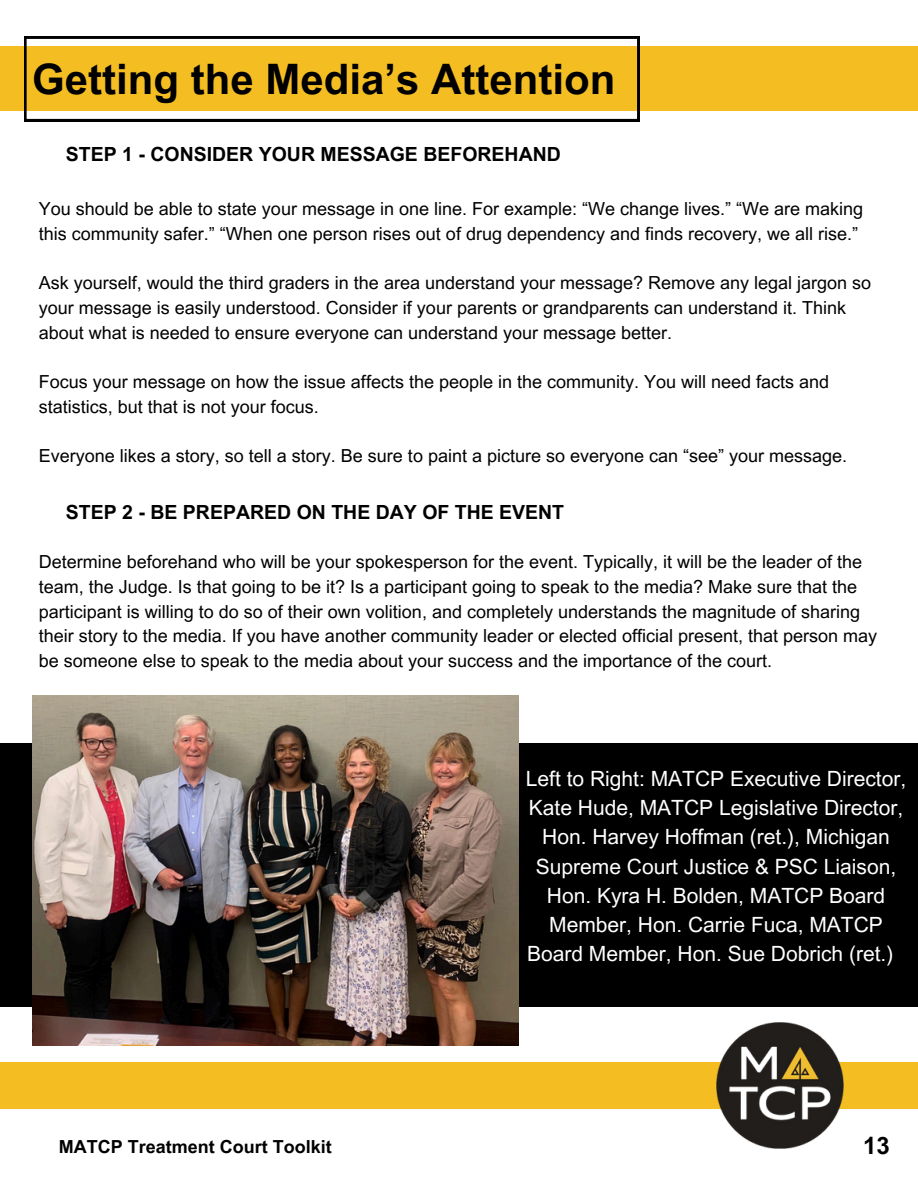
<style>
.page{position:relative;width:918px;height:1188px;background:#fff}
.page>*{position:absolute;margin:0;border:0;box-sizing:border-box;transform-origin:0 0}
.t1{font:700 42px "Arial MT Pro";color:#000}
.t2{font:700 24px "Arial MT Pro";color:#000}
.t3{font:21px/29.2px "Arial MT Pro";color:#fff;text-align:center}
.t4{font:700 19.5px "Arial MT Pro";color:#000}
.t5{font:18px/24.8px "Arial MT Pro";color:#000}
.t6{font:700 18px "Arial MT Pro";color:#000}
</style>
<div class="page">
<div style="left:0;top:47px;width:918px;height:64px;background:#f4be23"></div>
<div style="left:0;top:1062px;width:918px;height:47px;background:#f4be23"></div>
<img style="left:716px;top:1023px;width:127px;height:126px">
<div style="left:0;top:743px;width:918px;height:263px;background:#000"></div>
<svg style="left:24px;top:37px;width:615px;height:84px"></svg>
<img style="left:32px;top:695px;width:486px;height:350px">
<p class="t1" style="left:32px;top:64px;width:585px">Getting the Media’s Attention</p>
<h2 class="t4" style="left:66px;top:147px;width:496px">STEP 1 - CONSIDER YOUR MESSAGE BEFOREHAND</h2>
<p class="t5" style="left:39px;top:198px;width:826px">You should be able to state your message in one line. For example: “We change lives.” “We are making this community safer.” “When one person rises out of drug dependency and finds recovery, we all rise.”</p>
<p class="t5" style="left:39px;top:273px;width:834px">Ask yourself, would the third graders in the area understand your message? Remove any legal jargon so your message is easily understood. Consider if your parents or grandparents can understand it. Think about what is needed to ensure everyone can understand your message better.</p>
<p class="t5" style="left:39px;top:372px;width:792px">Focus your message on how the issue affects the people in the community. You will need facts and statistics, but that is not your focus.</p>
<p class="t5" style="left:39px;top:446px;width:810px">Everyone likes a story, so tell a story. Be sure to paint a picture so everyone can “see” your message.</p>
<h2 class="t4" style="left:66px;top:504px;width:500px">STEP 2 - BE PREPARED ON THE DAY OF THE EVENT</h2>
<p class="t5" style="left:39px;top:552px;width:840px">Determine beforehand who will be your spokesperson for the event. Typically, it will be the leader of the team, the Judge. Is that going to be it? Is a participant going to speak to the media? Make sure that the participant is willing to do so of their own volition, and completely understands the magnitude of sharing their story to the media. If you have another community leader or elected official present, that person may be someone else to speak to the media about your success and the importance of the court.</p>
<h4 class="t3" style="left:526px;top:766px;width:382px">Left to Right: MATCP Executive Director, Kate Hude, MATCP Legislative Director, Hon. Harvey Hoffman (ret.), Michigan Supreme Court Justice &amp; PSC Liaison, Hon. Kyra H. Bolden, MATCP Board Member, Hon. Carrie Fuca, MATCP Board Member, Hon. Sue Dobrich (ret.)</h4>
<p class="t6" style="left:59px;top:1140px;width:275px">MATCP Treatment Court Toolkit</p>
<p class="t2" style="left:863px;top:1137px;width:28px">13</p>
</div>
